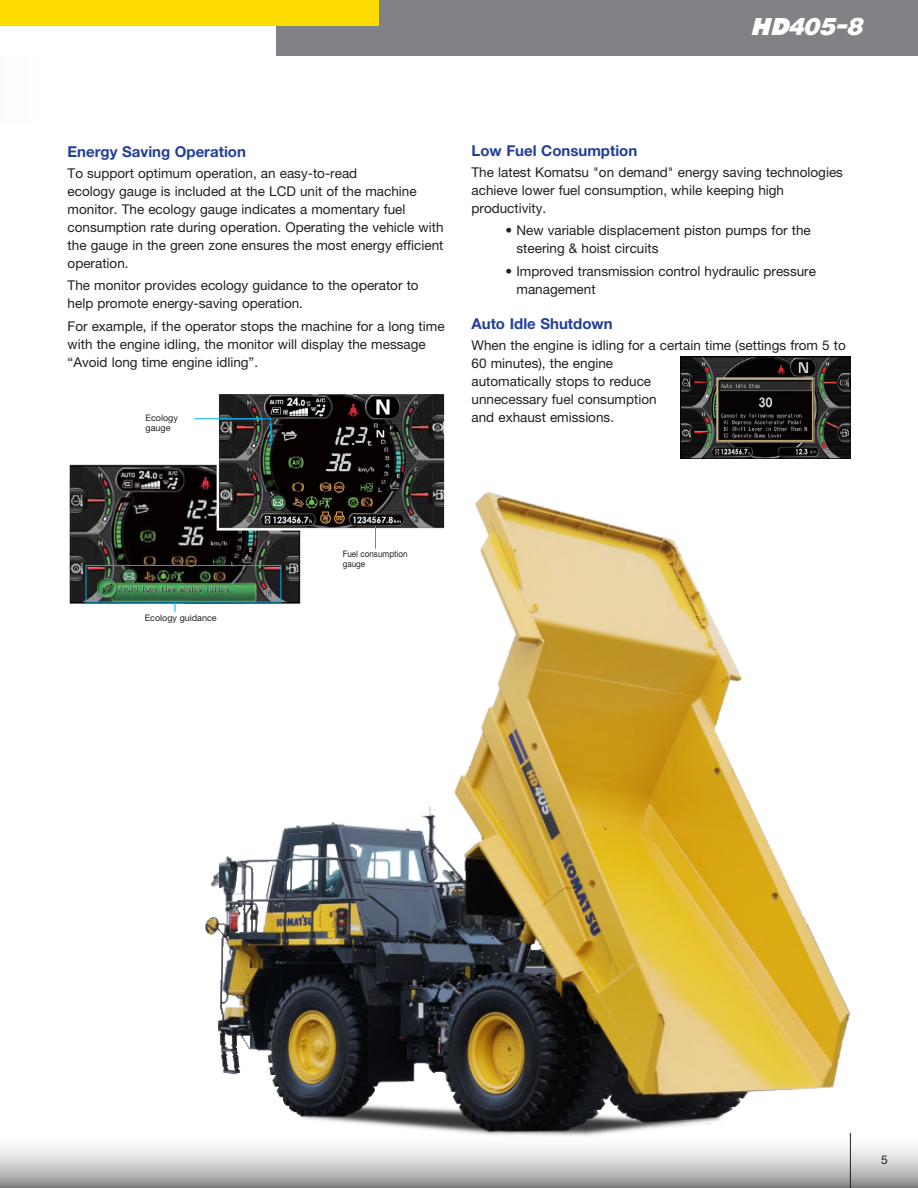
<style>
.page{position:relative;width:918px;height:1188px;background:#fff}
.page>*{position:absolute;margin:0;border:0;box-sizing:border-box;transform-origin:0 0}
.t1{font:italic 22.5px "Komatsu VI";letter-spacing:-.03em;color:#fff}
.t2{font:700 15px "Helvetica Neue LT Pro";color:#223f99}
.t3{font:13.5px/18px "Helvetica Neue LT Pro";color:#231f20}
.t4{font:12px "Helvetica Neue LT Pro";color:#231f20}
.t5{font:9px/9.8px "Helvetica Neue LT Pro";color:#231f20}
.t6{font:9px/9.8px "Helvetica Neue LT Pro";color:#231f20;scale:.9 1}
</style>
<div class="page">
<div style="left:276px;top:0;width:642px;height:55px;background:#808285"></div>
<div style="left:0;top:0;width:378px;height:25px;background:#ffdc01"></div>
<img style="left:218px;top:395px;width:225px;height:53px">
<img style="left:69px;top:448px;width:782px;height:685px">
<svg style="left:194px;top:418px;width:77px;height:28px"></svg>
<svg style="left:375px;top:526px;width:1px;height:23px"></svg>
<div style="left:86px;top:565px;width:195px;height:37px;border:1px solid #00aeef"></div>
<img style="left:680px;top:357px;width:170px;height:102px">
<svg style="left:0;top:1133px;width:918px;height:55px"></svg>
<hr style="left:850px;top:1133px;width:1px;height:55px;background:#231f20">
<h1 class="t1" style="left:752px;top:15px;width:114px">HD405-8</h1>
<p class="t2" style="left:68px;top:143px;width:180px">Energy Saving Operation</p>
<p class="t3" style="left:68px;top:164px;width:377px">To support optimum operation, an easy-to-read<br>ecology gauge is included at the LCD unit of the machine monitor. The ecology gauge indicates a momentary fuel consumption rate during operation. Operating the vehicle with the gauge in the green zone ensures the most energy efficient operation.</p>
<p class="t3" style="left:68px;top:276px;width:353px">The monitor provides ecology guidance to the operator to help promote energy-saving operation.</p>
<p class="t3" style="left:68px;top:317px;width:378px">For example, if the operator stops the machine for a long time with the engine idling, the monitor will display the message “Avoid long time engine idling”.</p>
<p class="t5" style="left:146px;top:413px;width:34px">Ecology gauge</p>
<p class="t2" style="left:472px;top:141px;width:167px">Low Fuel Consumption</p>
<p class="t3" style="left:472px;top:163px;width:373px">The latest Komatsu "on demand" energy saving technologies achieve lower fuel consumption, while keeping high productivity.</p>
<p class="t3" style="left:517px;top:221px;width:296px;text-indent:-11px">• New variable displacement piston pumps for the steering &amp; hoist circuits</p>
<p class="t3" style="left:517px;top:262px;width:301px;text-indent:-11px">• Improved transmission control hydraulic pressure management</p>
<p class="t2" style="left:472px;top:315px;width:143px">Auto Idle Shutdown</p>
<p class="t3" style="left:472px;top:336px;width:376px">When the engine is idling for a certain time (settings from 5 to 60 minutes), the engine<br>automatically stops to reduce<br>unnecessary fuel consumption<br>and exhaust emissions.</p>
<p class="t5" style="left:145px;top:613px;width:74px">Ecology guidance</p>
<p class="t6" style="left:343px;top:549px;width:74px">Fuel consumption gauge</p>
<p class="t4" style="left:881px;top:1153px;width:8px">5</p>
</div>
